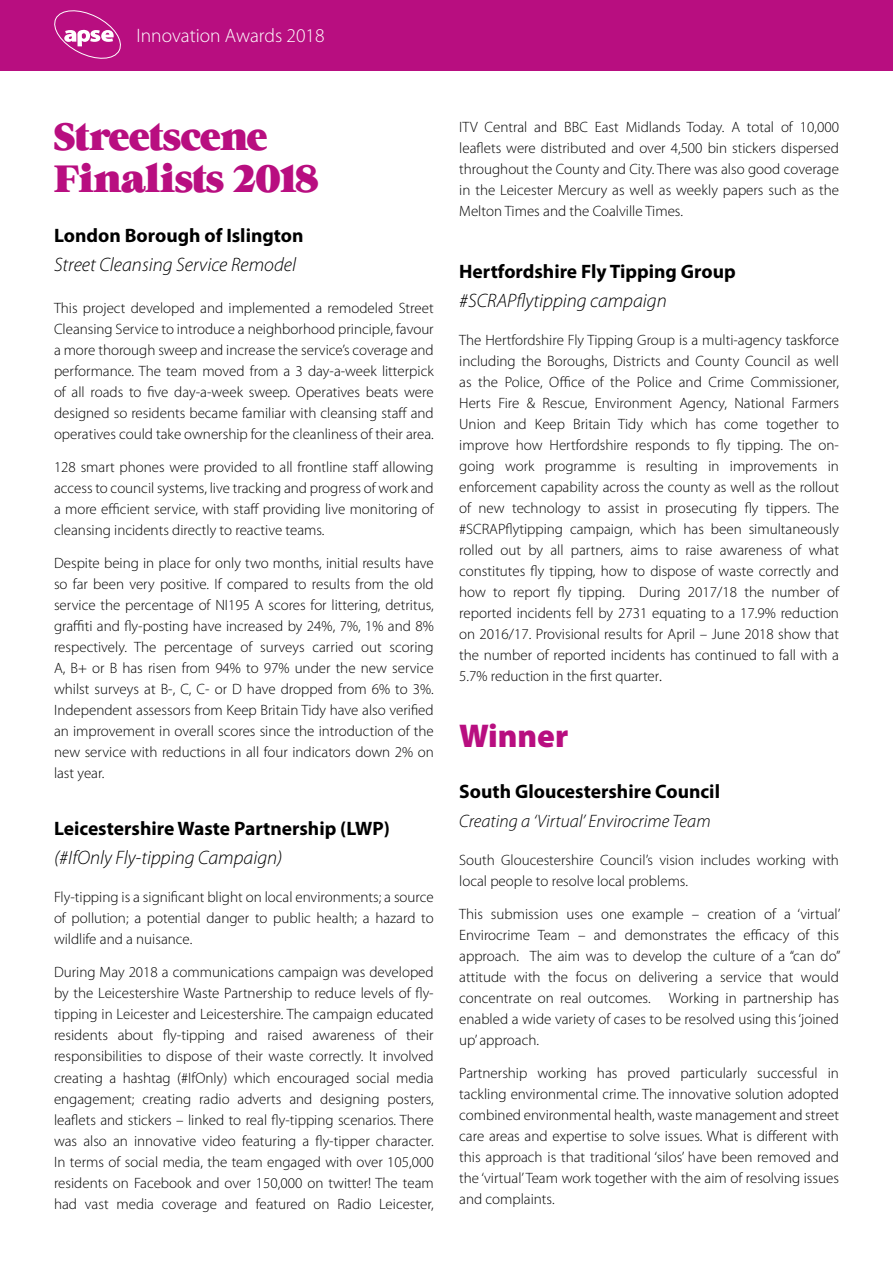
<style>
.page{position:relative;width:893px;height:1263px;background:#fff}
.page>*{position:absolute;margin:0;border:0;box-sizing:border-box;transform-origin:0 0}
.t1{font:39px/42.2px "Grumpy Black 24";letter-spacing:-.015em;color:#b80e80}
.t2{font:900 33px "Myriad Pro";color:#b80e80}
.t3{font:700 19.5px "Myriad Pro";color:#000}
.t4{font:italic 300 19.5px "Myriad Pro";color:#000}
.t5{font:300 19.5px "Myriad Pro";color:#fff}
.t6{font:italic 300 18px "Myriad Pro";color:#000}
.t7{font:300 15px/21px "Myriad Pro";color:#000;text-align:justify}
.s1{font-size:16.5px}
</style>
<div class="page">
<div style="left:0;top:0;width:893px;height:70px;background:#b80e80"></div>
<svg style="left:55px;top:11px;width:65px;height:47px"></svg>
<h3 class="t5" style="left:136px;top:25px;width:190px">Innovation Awards 2018</h3>
<h1 class="t1" style="left:54px;top:115px;width:266px">Streetscene<br>Finalists 2018</h1>
<h3 class="t3" style="left:54px;top:223px;width:251px">London Borough of Islington</h3>
<h3 class="t4" style="left:54px;top:253px;width:244px">Street Cleansing Service Remodel</h3>
<p class="t7" style="left:54px;top:298px;width:381px">This project developed and implemented a remodeled Street Cleansing Service to introduce a neighborhood principle, favour a more thorough sweep and increase the service’s coverage and performance. The team moved from a 3 day-a-week litterpick of all roads to five day-a-week sweep. Operatives beats were designed so residents became familiar with cleansing staff and operatives could take ownership for the cleanliness of their area.</p>
<p class="t7" style="left:54px;top:457px;width:381px">128 smart phones were provided to all frontline staff allowing access to council systems, live tracking and progress of work and a more efficient service, with staff providing live monitoring of cleansing incidents directly to reactive teams.</p>
<p class="t7" style="left:54px;top:553px;width:381px">Despite being in place for only two months, initial results have so far been very positive. If compared to results from the old service the percentage of NI195 A scores for littering, detritus, graffiti and fly-posting have increased by 24%, 7%, 1% and 8% respectively. The percentage of surveys carried out scoring A, B+ or B has risen from 94% to 97% under the new service whilst surveys at B-, C, C- or D have dropped from 6% to 3%.<br>Independent assessors from Keep Britain Tidy have also verified an improvement in overall scores since the introduction of the new service with reductions in all four indicators down 2% on last year.</p>
<h3 class="t3" style="left:54px;top:816px;width:337px">Leicestershire Waste Partnership (LWP)</h3>
<h3 class="t4" style="left:54px;top:846px;width:230px">(#IfOnly Fly-tipping Campaign)</h3>
<p class="t7" style="left:54px;top:887px;width:381px">Fly-tipping is a significant blight on local environments; a source of pollution; a potential danger to public health; a hazard to wildlife and a nuisance.</p>
<p class="t7" style="left:54px;top:962px;width:381px">During May 2018 a communications campaign was developed by the Leicestershire Waste Partnership to reduce levels of fly&shy;tipping in Leicester and Leicestershire. The campaign educated residents about fly-tipping and raised awareness of their responsibilities to dispose of their waste correctly. It involved creating a hashtag (#IfOnly) which encouraged social media engagement; creating radio adverts and designing posters, leaflets and stickers – linked to real fly-tipping scenarios. There was also an innovative video featuring a fly-tipper character.<br>In terms of social media, the team engaged with over 105,000 residents on Facebook and over 150,000 on twitter! The team had vast media coverage and featured on Radio Leicester,</p>
<p class="t7" style="left:459px;top:116px;width:381px">ITV Central and BBC East Midlands Today. A total of 10,000 leaflets were distributed and over 4,500 bin stickers dispersed throughout the County and City. There was also good coverage in the Leicester Mercury as well as weekly papers such as the Melton Times and the Coalville Times.</p>
<h3 class="t3" style="left:459px;top:258px;width:278px">Hertfordshire Fly Tipping Group</h3>
<h3 class="t4" style="left:459px;top:289px;width:209px">#SCRAPflytipping campaign</h3>
<p class="t7" style="left:459px;top:329px;width:381px">The Hertfordshire Fly Tipping Group is a multi-agency taskforce including the Boroughs, Districts and County Council as well as the Police, Office of the Police and Crime Commissioner, Herts Fire &amp; Rescue, Environment Agency, National Farmers Union and Keep Britain Tidy which has come together to improve how Hertfordshire responds to fly tipping. The on&shy;going work programme is resulting in improvements in enforcement capability across the county as well as the rollout of new technology to assist in prosecuting fly tippers. The #SCRAPflytipping campaign, which has been simultaneously rolled out by all partners, aims to raise awareness of what constitutes fly tipping, how to dispose of waste correctly and how to report fly tipping. During 2017/18 the number of reported incidents fell by 2731 equating to a 17.9% reduction on 2016/17. Provisional results for April – June 2018 show that the number of reported incidents has continued to fall with a 5.7% reduction in the first quarter<span class="s1">.</span></p>
<h2 class="t2" style="left:459px;top:714px;width:111px">Winner</h2>
<h3 class="t3" style="left:459px;top:778px;width:262px">South Gloucestershire Council</h3>
<p class="t6" style="left:459px;top:810px;width:253px">Creating a ‘Virtual’ Envirocrime Team</p>
<p class="t7" style="left:459px;top:849px;width:381px">South Gloucestershire Council’s vision includes working with local people to resolve local problems.</p>
<p class="t7" style="left:459px;top:903px;width:383px">This submission uses one example – creation of a ‘virtual’ Envirocrime Team – and demonstrates the efficacy of this approach. The aim was to develop the culture of a “can do” attitude with the focus on delivering a service that would concentrate on real outcomes. Working in partnership has enabled a wide variety of cases to be resolved using this ‘joined up’ approach.</p>
<p class="t7" style="left:459px;top:1062px;width:381px">Partnership working has proved particularly successful in tackling environmental crime. The innovative solution adopted combined environmental health, waste management and street care areas and expertise to solve issues. What is different with this approach is that traditional ‘silos’ have been removed and the ‘virtual’ Team work together with the aim of resolving issues and complaints.</p>
</div>
